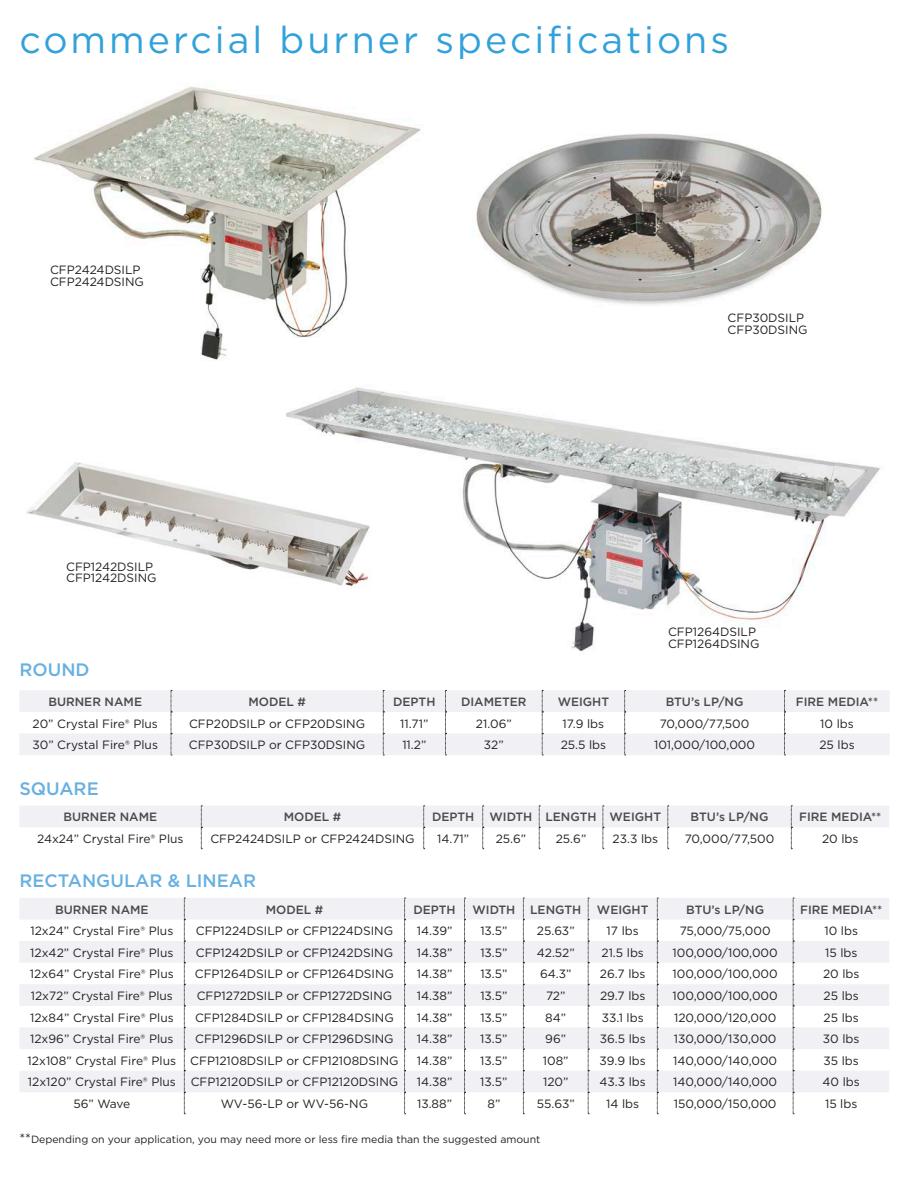
<style>
.page{position:relative;width:918px;height:1188px;background:#fff}
.page>*{position:absolute;margin:0;border:0;box-sizing:border-box;transform-origin:0 0}
.t1{font:37.5px "Gotham";letter-spacing:.08em;color:#32a1da}
.t2{font:500 18px "Gotham";color:#67b0e1}
.fineprint{font:12px "Gotham";color:#231f20}
.t3{font:500 12px "Gotham";color:#484948}
.t4{font:10.5px "Gotham";color:#231f20}
.s1{font-size:13.5px}
</style>
<div class="page">
<svg style="left:20px;top:898px;width:869px;height:194px;fill:#f0f0f5"></svg>
<svg style="left:184px;top:898px;width:1px;height:216px"></svg>
<svg style="left:404px;top:898px;width:2px;height:216px"></svg>
<svg style="left:464px;top:898px;width:2px;height:216px"></svg>
<svg style="left:523px;top:898px;width:1px;height:216px"></svg>
<svg style="left:588px;top:898px;width:1px;height:216px"></svg>
<svg style="left:657px;top:898px;width:1px;height:216px"></svg>
<svg style="left:793px;top:898px;width:1px;height:216px"></svg>
<svg style="left:20px;top:806px;width:869px;height:43px"></svg>
<svg style="left:20px;top:690px;width:869px;height:65px;fill:#f0f0f5"></svg>
<svg style="left:171px;top:690px;width:1px;height:66px"></svg>
<svg style="left:383px;top:690px;width:1px;height:66px"></svg>
<svg style="left:445px;top:690px;width:2px;height:66px"></svg>
<svg style="left:542px;top:690px;width:1px;height:66px"></svg>
<svg style="left:624px;top:690px;width:2px;height:66px"></svg>
<svg style="left:784px;top:690px;width:1px;height:66px"></svg>
<img style="left:476px;top:133px;width:346px;height:172px">
<img style="left:34px;top:86px;width:387px;height:274px">
<img style="left:287px;top:387px;width:593px;height:265px">
<img style="left:26px;top:453px;width:348px;height:135px">
<p class="t1" style="left:19px;top:16px;width:711px">commercial burner specifications</p>
<p class="fineprint" style="left:50px;top:263px;width:92px">CFP2424DSILP</p>
<p class="fineprint" style="left:50px;top:274px;width:95px">CFP2424DSING</p>
<p class="fineprint" style="left:66px;top:559px;width:89px">CFP1242DSILP</p>
<p class="fineprint" style="left:66px;top:570px;width:92px">CFP1242DSING</p>
<p class="t2" style="left:19px;top:658px;width:72px">ROUND</p>
<p class="fineprint" style="left:728px;top:310px;width:78px">CFP30DSILP</p>
<p class="fineprint" style="left:728px;top:322px;width:82px">CFP30DSING</p>
<p class="fineprint" style="left:668px;top:625px;width:89px">CFP1264DSILP</p>
<p class="fineprint" style="left:668px;top:636px;width:93px">CFP1264DSING</p>
<p class="t3" style="left:48px;top:694px;width:95px">BURNER NAME</p>
<p class="t3" style="left:248px;top:694px;width:59px">MODEL #</p>
<p class="t3" style="left:393px;top:694px;width:44px">DEPTH</p>
<p class="t3" style="left:461px;top:694px;width:67px">DIAMETER</p>
<p class="t3" style="left:558px;top:694px;width:53px">WEIGHT</p>
<p class="t3" style="left:666px;top:694px;width:79px">BTU’s LP/NG</p>
<p class="t3" style="left:796px;top:694px;width:84px">FIRE MEDIA**</p>
<p class="fineprint" style="left:33px;top:716px;width:127px">20” Crystal Fire® Plus</p>
<p class="fineprint" style="left:189px;top:716px;width:178px">CFP20DSILP or CFP20DSING</p>
<p class="fineprint" style="left:400px;top:716px;width:30px">11.71”</p>
<p class="fineprint" style="left:476px;top:716px;width:37px">21.06”</p>
<p class="fineprint" style="left:563px;top:716px;width:43px">17.9 lbs</p>
<p class="fineprint" style="left:660px;top:716px;width:91px">70,000/77,500</p>
<p class="fineprint" style="left:820px;top:716px;width:35px">10 lbs</p>
<p class="fineprint" style="left:32px;top:737px;width:127px">30” Crystal Fire® Plus</p>
<p class="fineprint" style="left:189px;top:737px;width:178px">CFP30DSILP or CFP30DSING</p>
<p class="fineprint" style="left:402px;top:737px;width:26px">11.2”</p>
<p class="fineprint" style="left:484px;top:737px;width:21px">32”</p>
<p class="fineprint" style="left:561px;top:737px;width:47px">25.5 lbs</p>
<p class="fineprint" style="left:654px;top:737px;width:103px">101,000/100,000</p>
<p class="fineprint" style="left:819px;top:737px;width:37px">25 lbs</p>
<p class="t2" style="left:19px;top:777px;width:81px">SQUARE</p>
<p class="t3" style="left:64px;top:809px;width:95px">BURNER NAME</p>
<p class="t3" style="left:284px;top:809px;width:59px">MODEL #</p>
<p class="t3" style="left:432px;top:809px;width:44px">DEPTH</p>
<p class="t3" style="left:490px;top:809px;width:44px">WIDTH</p>
<p class="t3" style="left:546px;top:809px;width:53px">LENGTH</p>
<p class="t3" style="left:610px;top:809px;width:53px">WEIGHT</p>
<p class="t3" style="left:691px;top:809px;width:79px">BTU’s LP/NG</p>
<p class="t3" style="left:799px;top:809px;width:84px">FIRE MEDIA**</p>
<p class="fineprint" style="left:37px;top:831px;width:148px">24x24” Crystal Fire® Plus</p>
<p class="fineprint" style="left:210px;top:831px;width:206px">CFP2424DSILP or CFP2424DSING</p>
<p class="fineprint" style="left:437px;top:831px;width:33px">14.71”</p>
<p class="fineprint" style="left:496px;top:831px;width:32px">25.6”</p>
<p class="fineprint" style="left:556px;top:831px;width:32px">25.6”</p>
<p class="fineprint" style="left:613px;top:831px;width:47px">23.3 lbs</p>
<p class="fineprint" style="left:685px;top:831px;width:91px">70,000/77,500</p>
<p class="fineprint" style="left:822px;top:831px;width:38px">20 lbs</p>
<p class="t2" style="left:19px;top:869px;width:238px">RECTANGULAR &amp; LINEAR</p>
<p class="t3" style="left:55px;top:901px;width:95px">BURNER NAME</p>
<p class="t3" style="left:266px;top:901px;width:59px">MODEL #</p>
<p class="t3" style="left:413px;top:901px;width:44px">DEPTH</p>
<p class="t3" style="left:472px;top:901px;width:44px">WIDTH</p>
<p class="t3" style="left:530px;top:901px;width:53px">LENGTH</p>
<p class="t3" style="left:597px;top:901px;width:53px">WEIGHT</p>
<p class="t3" style="left:686px;top:901px;width:79px">BTU’s LP/NG</p>
<p class="t3" style="left:800px;top:901px;width:84px">FIRE MEDIA**</p>
<p class="fineprint" style="left:30px;top:923px;width:144px">12x24” Crystal Fire® Plus</p>
<p class="fineprint" style="left:196px;top:923px;width:199px">CFP1224DSILP or CFP1224DSING</p>
<p class="fineprint" style="left:417px;top:923px;width:37px">14.39”</p>
<p class="fineprint" style="left:480px;top:923px;width:29px">13.5”</p>
<p class="fineprint" style="left:537px;top:923px;width:39px">25.63”</p>
<p class="fineprint" style="left:607px;top:923px;width:34px">17 lbs</p>
<p class="fineprint" style="left:680px;top:923px;width:92px">75,000/75,000</p>
<p class="fineprint" style="left:824px;top:923px;width:35px">10 lbs</p>
<p class="fineprint" style="left:30px;top:945px;width:145px">12x42” Crystal Fire® Plus</p>
<p class="fineprint" style="left:196px;top:945px;width:199px">CFP1242DSILP or CFP1242DSING</p>
<p class="fineprint" style="left:417px;top:945px;width:37px">14.38”</p>
<p class="fineprint" style="left:480px;top:945px;width:29px">13.5”</p>
<p class="fineprint" style="left:537px;top:945px;width:39px">42.52”</p>
<p class="fineprint" style="left:602px;top:945px;width:44px">21.5 lbs</p>
<p class="fineprint" style="left:673px;top:945px;width:107px">100,000/100,000</p>
<p class="fineprint" style="left:825px;top:945px;width:34px">15 lbs</p>
<p class="fineprint" style="left:30px;top:966px;width:145px">12x64” Crystal Fire® Plus</p>
<p class="fineprint" style="left:195px;top:966px;width:201px">CFP1264DSILP or CFP1264DSING</p>
<p class="fineprint" style="left:417px;top:966px;width:37px">14.38”</p>
<p class="fineprint" style="left:480px;top:966px;width:29px">13.5”</p>
<p class="fineprint" style="left:540px;top:966px;width:33px">64.3”</p>
<p class="fineprint" style="left:600px;top:966px;width:47px">26.7 lbs</p>
<p class="fineprint" style="left:673px;top:966px;width:107px">100,000/100,000</p>
<p class="fineprint" style="left:823px;top:966px;width:38px">20 lbs</p>
<p class="fineprint" style="left:31px;top:988px;width:144px">12x72” Crystal Fire® Plus</p>
<p class="fineprint" style="left:197px;top:988px;width:197px">CFP1272DSILP or CFP1272DSING</p>
<p class="fineprint" style="left:417px;top:988px;width:37px">14.38”</p>
<p class="fineprint" style="left:480px;top:988px;width:29px">13.5”</p>
<p class="fineprint" style="left:546px;top:988px;width:21px">72”</p>
<p class="fineprint" style="left:600px;top:988px;width:47px">29.7 lbs</p>
<p class="fineprint" style="left:673px;top:988px;width:107px">100,000/100,000</p>
<p class="fineprint" style="left:824px;top:988px;width:37px">25 lbs</p>
<p class="fineprint" style="left:30px;top:1010px;width:145px">12x84” Crystal Fire® Plus</p>
<p class="fineprint" style="left:195px;top:1010px;width:200px">CFP1284DSILP or CFP1284DSING</p>
<p class="fineprint" style="left:417px;top:1010px;width:37px">14.38”</p>
<p class="fineprint" style="left:480px;top:1010px;width:29px">13.5”</p>
<p class="fineprint" style="left:545px;top:1010px;width:22px">84”</p>
<p class="fineprint" style="left:602px;top:1010px;width:44px">33.1 lbs</p>
<p class="fineprint" style="left:674px;top:1010px;width:104px">120,000/120,000</p>
<p class="fineprint" style="left:824px;top:1010px;width:37px">25 lbs</p>
<p class="fineprint" style="left:30px;top:1031px;width:145px">12x96” Crystal Fire® Plus</p>
<p class="fineprint" style="left:195px;top:1031px;width:200px">CFP1296DSILP or CFP1296DSING</p>
<p class="fineprint" style="left:417px;top:1031px;width:37px">14.38”</p>
<p class="fineprint" style="left:480px;top:1031px;width:29px">13.5”</p>
<p class="fineprint" style="left:545px;top:1031px;width:22px">96”</p>
<p class="fineprint" style="left:600px;top:1031px;width:48px">36.5 lbs</p>
<p class="fineprint" style="left:674px;top:1031px;width:104px">130,000/130,000</p>
<p class="fineprint" style="left:823px;top:1031px;width:38px">30 lbs</p>
<p class="fineprint" style="left:28px;top:1053px;width:150px">12x108” Crystal Fire® Plus</p>
<p class="fineprint" style="left:190px;top:1053px;width:210px">CFP12108DSILP or CFP12108DSING</p>
<p class="fineprint" style="left:417px;top:1053px;width:37px">14.38”</p>
<p class="fineprint" style="left:480px;top:1053px;width:29px">13.5”</p>
<p class="fineprint" style="left:543px;top:1053px;width:27px">108”</p>
<p class="fineprint" style="left:600px;top:1053px;width:48px">39.9 lbs</p>
<p class="fineprint" style="left:673px;top:1053px;width:106px">140,000/140,000</p>
<p class="fineprint" style="left:824px;top:1053px;width:37px">35 lbs</p>
<p class="fineprint" style="left:28px;top:1074px;width:150px">12x120” Crystal Fire® Plus</p>
<p class="fineprint" style="left:191px;top:1074px;width:209px">CFP12120DSILP or CFP12120DSING</p>
<p class="fineprint" style="left:417px;top:1074px;width:37px">14.38”</p>
<p class="fineprint" style="left:480px;top:1074px;width:29px">13.5”</p>
<p class="fineprint" style="left:543px;top:1074px;width:27px">120”</p>
<p class="fineprint" style="left:600px;top:1074px;width:48px">43.3 lbs</p>
<p class="fineprint" style="left:673px;top:1074px;width:106px">140,000/140,000</p>
<p class="fineprint" style="left:823px;top:1074px;width:39px">40 lbs</p>
<p class="fineprint" style="left:73px;top:1096px;width:58px">56” Wave</p>
<p class="fineprint" style="left:221px;top:1096px;width:149px">WV-56-LP or WV-56-NG</p>
<p class="fineprint" style="left:417px;top:1096px;width:37px">13.88”</p>
<p class="fineprint" style="left:488px;top:1096px;width:14px">8”</p>
<p class="fineprint" style="left:537px;top:1096px;width:39px">55.63”</p>
<p class="fineprint" style="left:606px;top:1096px;width:35px">14 lbs</p>
<p class="fineprint" style="left:674px;top:1096px;width:104px">150,000/150,000</p>
<p class="fineprint" style="left:825px;top:1096px;width:34px">15 lbs</p>
<p class="t4" style="left:19px;top:1132px;width:522px"><span class="s1">**</span>Depending on your application, you may need more or less fire media than the suggested amount</p>
</div>
